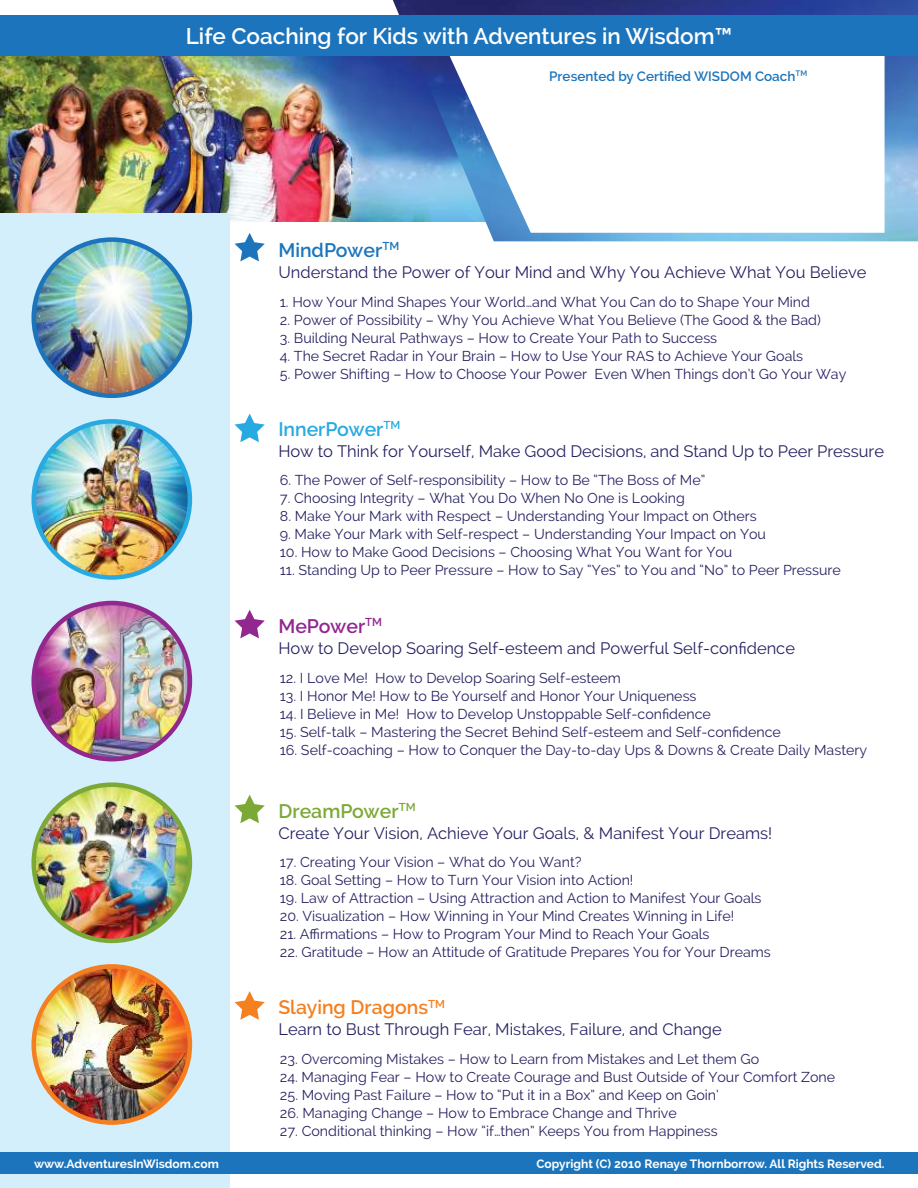
<style>
.page{position:relative;width:918px;height:1188px;background:#fff}
.page>*{position:absolute;margin:0;border:0;box-sizing:border-box;transform-origin:0 0}
.t1{font:600 22.5px "Raleway";color:#fff}
.t2{font:600 19.5px "Raleway";color:#f58020}
.t3{font:600 19.5px "Raleway";letter-spacing:-.005em;color:#27aae2}
.t4{font:600 19.5px "Raleway";color:#7ca936}
.t5{font:600 19.5px "Raleway";color:#1c75bc}
.t6{font:600 19.5px "Raleway";color:#91278f}
.t7{font:16.5px "Raleway";color:#262262}
.t8{font:14.25px "Raleway";color:#262262}
.t9{font:600 13.5px "Raleway";color:#1c75bc}
.t10{font:700 12px "Raleway";color:#fff}
</style>
<div class="page">
<img style="left:0;top:55px;width:393px;height:166px">
<img style="left:393px;top:0;width:525px;height:241px">
<svg style="left:447px;top:55px;width:438px;height:178px"></svg>
<div style="left:0;top:15px;width:918px;height:40px;background:#1c75bc"></div>
<div style="left:0;top:213px;width:230px;height:975px;background:#d4effc"></div>
<img style="left:34px;top:240px;width:156px;height:156px;border-radius:78px">
<div style="left:31px;top:237px;width:161px;height:161px;border:5px solid #1c75bc;border-radius:50%"></div>
<img style="left:34px;top:421px;width:156px;height:157px;border-radius:78px">
<div style="left:31px;top:419px;width:161px;height:161px;border:5px solid #27aae2;border-radius:50%"></div>
<img style="left:34px;top:603px;width:156px;height:156px;border-radius:78px">
<div style="left:31px;top:601px;width:161px;height:160px;border:5px solid #91278f;border-radius:50%"></div>
<img style="left:34px;top:785px;width:156px;height:156px;border-radius:78px">
<div style="left:31px;top:782px;width:161px;height:161px;border:5px solid #7ca936;border-radius:50%"></div>
<img style="left:34px;top:966px;width:156px;height:157px;border-radius:78px">
<div style="left:31px;top:964px;width:161px;height:161px;border:5px solid #f57f20;border-radius:50%"></div>
<svg style="left:235px;top:233px;width:30px;height:28px"></svg>
<svg style="left:235px;top:414px;width:30px;height:28px"></svg>
<svg style="left:235px;top:610px;width:30px;height:28px"></svg>
<svg style="left:235px;top:795px;width:30px;height:28px"></svg>
<svg style="left:235px;top:991px;width:30px;height:29px"></svg>
<div style="left:0;top:1153px;width:918px;height:21px;background:#1c75bc"></div>
<h1 class="t1" style="left:186px;top:27px;width:548px">Life Coaching for Kids with Adventures in Wisdom™</h1>
<p class="t9" style="left:549px;top:71px;width:259px">Presented by Certified WISDOM Coach<sup>TM</sup></p>
<h2 class="t5" style="left:278px;top:242px;width:122px">MindPower<sup>TM</sup></h2>
<p class="t7" style="left:278px;top:266px;width:590px">Understand the Power of Your Mind and Why You Achieve What You Believe</p>
<p class="t8" style="left:280px;top:296px;width:532px">1. How Your Mind Shapes Your World…and What You Can do to Shape Your Mind</p>
<p class="t8" style="left:280px;top:314px;width:543px">2. Power of Possibility – Why You Achieve What You Believe (The Good &amp; the Bad)</p>
<p class="t8" style="left:280px;top:332px;width:439px">3. Building Neural Pathways – How to Create Your Path to Success</p>
<p class="t8" style="left:280px;top:350px;width:525px">4. The Secret Radar in Your Brain – How to Use Your RAS to Achieve Your Goals</p>
<p class="t8" style="left:280px;top:368px;width:568px">5. Power Shifting – How to Choose Your Power Even When Things don’t Go Your Way</p>
<h2 class="t3" style="left:278px;top:421px;width:124px">InnerPower<sup>TM</sup></h2>
<p class="t7" style="left:278px;top:444px;width:607px">How to Think for Yourself, Make Good Decisions, and Stand Up to Peer Pressure</p>
<p class="t8" style="left:280px;top:475px;width:427px">6. The Power of Self-responsibility – How to Be “The Boss of Me”</p>
<p class="t8" style="left:280px;top:493px;width:406px">7. Choosing Integrity – What You Do When No One is Looking</p>
<p class="t8" style="left:280px;top:511px;width:478px">8. Make Your Mark with Respect – Understanding Your Impact on Others</p>
<p class="t8" style="left:280px;top:529px;width:488px">9. Make Your Mark with Self-respect – Understanding Your Impact on You</p>
<p class="t8" style="left:280px;top:547px;width:454px">10. How to Make Good Decisions – Choosing What You Want for You</p>
<p class="t8" style="left:280px;top:565px;width:563px">11. Standing Up to Peer Pressure – How to Say “Yes” to You and “No” to Peer Pressure</p>
<h2 class="t6" style="left:278px;top:618px;width:105px">MePower<sup>TM</sup></h2>
<p class="t7" style="left:278px;top:642px;width:518px">How to Develop Soaring Self-esteem and Powerful Self-confidence</p>
<p class="t8" style="left:280px;top:672px;width:342px">12. I Love Me! How to Develop Soaring Self-esteem</p>
<p class="t8" style="left:280px;top:690px;width:418px">13. I Honor Me! How to Be Yourself and Honor Your Uniqueness</p>
<p class="t8" style="left:280px;top:708px;width:433px">14. I Believe in Me! How to Develop Unstoppable Self-confidence</p>
<p class="t8" style="left:280px;top:726px;width:503px">15. Self-talk – Mastering the Secret Behind Self-esteem and Self-confidence</p>
<p class="t8" style="left:280px;top:744px;width:589px">16. Self-coaching – How to Conquer the Day-to-day Ups &amp; Downs &amp; Create Daily Mastery</p>
<h2 class="t4" style="left:278px;top:803px;width:139px">DreamPower<sup>TM</sup></h2>
<p class="t7" style="left:278px;top:826px;width:495px">Create Your Vision, Achieve Your Goals, &amp; Manifest Your Dreams!</p>
<p class="t8" style="left:280px;top:857px;width:303px">17. Creating Your Vision – What do You Want?</p>
<p class="t8" style="left:280px;top:875px;width:355px">18. Goal Setting – How to Turn Your Vision into Action!</p>
<p class="t8" style="left:280px;top:893px;width:483px">19. Law of Attraction – Using Attraction and Action to Manifest Your Goals</p>
<p class="t8" style="left:280px;top:911px;width:456px">20. Visualization – How Winning in Your Mind Creates Winning in Life!</p>
<p class="t8" style="left:280px;top:929px;width:431px">21. Affirmations – How to Program Your Mind to Reach Your Goals</p>
<p class="t8" style="left:280px;top:947px;width:492px">22. Gratitude – How an Attitude of Gratitude Prepares You for Your Dreams</p>
<h2 class="t2" style="left:278px;top:1000px;width:168px">Slaying Dragons<sup>TM</sup></h2>
<p class="t7" style="left:278px;top:1023px;width:445px">Learn to Bust Through Fear, Mistakes, Failure, and Change</p>
<p class="t8" style="left:280px;top:1053px;width:481px">23. Overcoming Mistakes – How to Learn from Mistakes and Let them Go</p>
<p class="t8" style="left:280px;top:1071px;width:557px">24. Managing Fear – How to Create Courage and Bust Outside of Your Comfort Zone</p>
<p class="t8" style="left:280px;top:1089px;width:441px">25. Moving Past Failure – How to “Put it in a Box” and Keep on Goin’</p>
<p class="t8" style="left:280px;top:1107px;width:398px">26. Managing Change – How to Embrace Change and Thrive</p>
<p class="t8" style="left:280px;top:1125px;width:439px">27. Conditional thinking – How “if…then” Keeps You from Happiness</p>
<p class="t10" style="left:34px;top:1159px;width:186px">www.AdventuresInWisdom.com</p>
<p class="t10" style="left:537px;top:1159px;width:350px">Copyright (C) 2010 Renaye Thornborrow. All Rights Reserved.</p>
</div>
